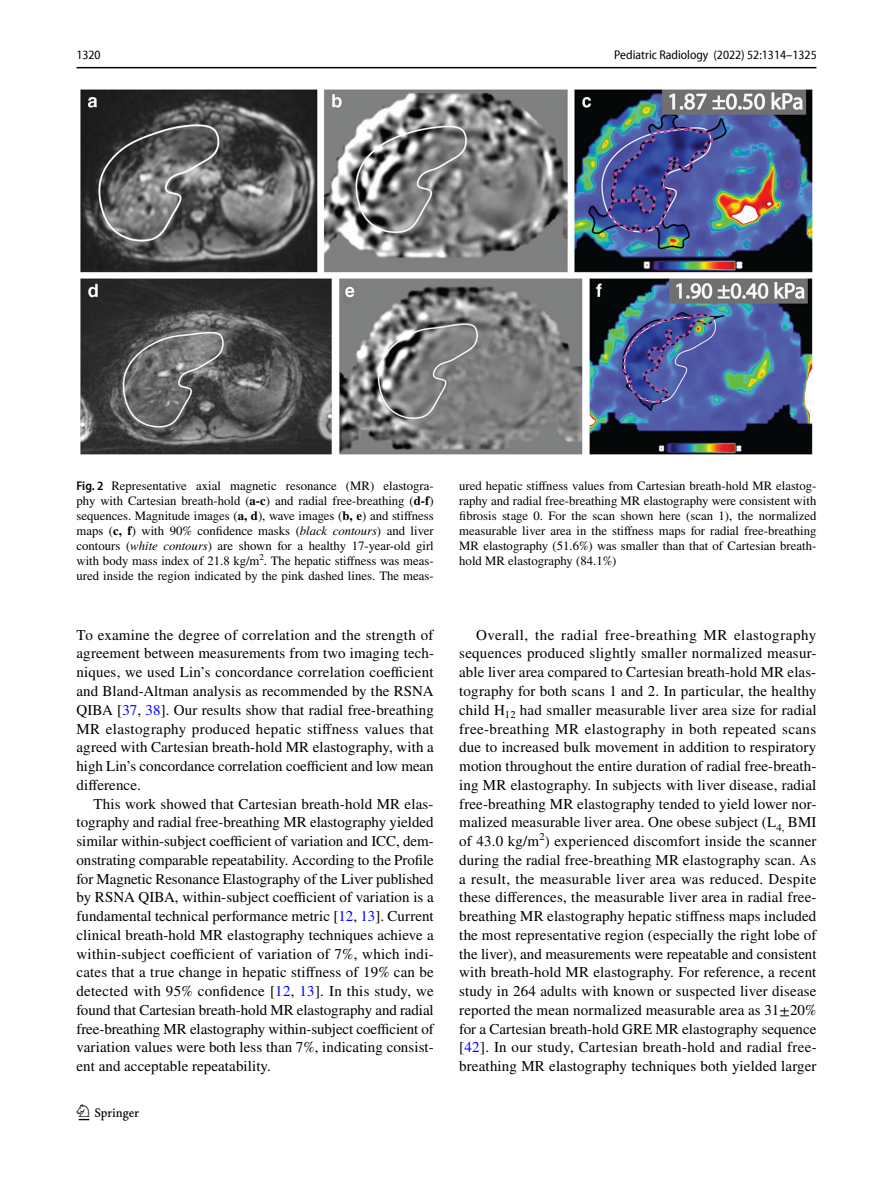
<style>
.page{position:relative;width:893px;height:1187px;background:#fff}
.page>*{position:absolute;margin:0;border:0;box-sizing:border-box;transform-origin:0 0}
.t1{font:22.5px "Springnew Regular 2";color:#000}
.t2{font:15px/18.8px "STIX";letter-spacing:.005em;color:#000;text-align:justify}
.t3{font:12.75px/15px "STIX";color:#000;text-align:justify}
.t4{font:semi-condensed 12.75px "Myriad Pro Unic";color:#000}
.s1{font-family:"Myriad Pro";font-weight:600;font-stretch:semi-condensed}
.s2{font-weight:700}
.s3{font-style:italic}
.s4{color:#00f}
</style>
<div class="page">
<hr style="left:77px;top:67px;width:739px;height:1px;background:#000">
<img style="left:81px;top:90px;width:731px;height:364px">
<p class="t4" style="left:76px;top:50px;width:26px">1320</p>
<p class="t4" style="left:614px;top:50px;width:204px">Pediatric Radiology (2022) 52:1314–1325</p>
<p class="t3" style="left:77px;top:478px;width:359px"><span class="s1">Fig. 2</span> Representative axial magnetic resonance (MR) elastogra&shy;phy with Cartesian breath-hold (<span class="s2">a-c</span>) and radial free-breathing (<span class="s2">d-f</span>) sequences. Magnitude images (<span class="s2">a, d</span>), wave images (<span class="s2">b, e</span>) and stiffness maps (<span class="s2">c, f</span>) with 90% confidence masks (<span class="s3">black contours</span>) and liver contours (<span class="s3">white contours</span>) are shown for a healthy 17-year-old girl with body mass index of 21.8 kg/m<sup>2</sup>. The hepatic stiffness was meas&shy;ured inside the region indicated by the pink dashed lines. The meas-</p>
<p class="t3" style="left:459px;top:478px;width:359px">ured hepatic stiffness values from Cartesian breath-hold MR elastog&shy;raphy and radial free-breathing MR elastography were consistent with fibrosis stage 0. For the scan shown here (scan 1), the normalized measurable liver area in the stiffness maps for radial free-breathing MR elastography (51.6%) was smaller than that of Cartesian breath&shy;hold MR elastography (84.1%)</p>
<p class="t2" style="left:77px;top:626px;width:359px">To examine the degree of correlation and the strength of agreement between measurements from two imaging tech&shy;niques, we used Lin’s concordance correlation coefficient and Bland-Altman analysis as recommended by the RSNA QIBA [<span class="s4">37</span>, <span class="s4">38</span>]. Our results show that radial free-breathing MR elastography produced hepatic stiffness values that agreed with Cartesian breath-hold MR elastography, with a high Lin’s concordance correlation coefficient and low mean difference.</p>
<p class="t2" style="left:77px;top:795px;width:359px;text-indent:17px">This work showed that Cartesian breath-hold MR elas&shy;tography and radial free-breathing MR elastography yielded similar within-subject coefficient of variation and ICC, dem&shy;onstrating comparable repeatability. According to the Profile for Magnetic Resonance Elastography of the Liver published by RSNA QIBA, within-subject coefficient of variation is a fundamental technical performance metric [<span class="s4">12</span>, <span class="s4">13</span>]. Current clinical breath-hold MR elastography techniques achieve a within-subject coefficient of variation of 7%, which indi&shy;cates that a true change in hepatic stiffness of 19% can be detected with 95% confidence [<span class="s4">12</span>, <span class="s4">13</span>]. In this study, we found that Cartesian breath-hold MR elastography and radial free-breathing MR elastography within-subject coefficient of variation values were both less than 7%, indicating consist&shy;ent and acceptable repeatability.</p>
<h1 class="t1" style="left:79px;top:1104px;width:62px">1 3</h1>
<p class="t2" style="left:459px;top:626px;width:359px;text-indent:17px">Overall, the radial free-breathing MR elastography sequences produced slightly smaller normalized measur&shy;able liver area compared to Cartesian breath-hold MR elas&shy;tography for both scans 1 and 2. In particular, the healthy child H<sub>12</sub> had smaller measurable liver area size for radial free-breathing MR elastography in both repeated scans due to increased bulk movement in addition to respiratory motion throughout the entire duration of radial free-breath&shy;ing MR elastography. In subjects with liver disease, radial free-breathing MR elastography tended to yield lower nor&shy;malized measurable liver area. One obese subject (L<sub>4,</sub> BMI of 43.0 kg/m<sup>2</sup>) experienced discomfort inside the scanner during the radial free-breathing MR elastography scan. As a result, the measurable liver area was reduced. Despite these differences, the measurable liver area in radial free&shy;breathing MR elastography hepatic stiffness maps included the most representative region (especially the right lobe of the liver), and measurements were repeatable and consistent with breath-hold MR elastography. For reference, a recent study in 264 adults with known or suspected liver disease reported the mean normalized measurable area as 31±20% for a Cartesian breath-hold GRE MR elastography sequence [<span class="s4">42</span>]. In our study, Cartesian breath-hold and radial free&shy;breathing MR elastography techniques both yielded larger</p>
</div>
